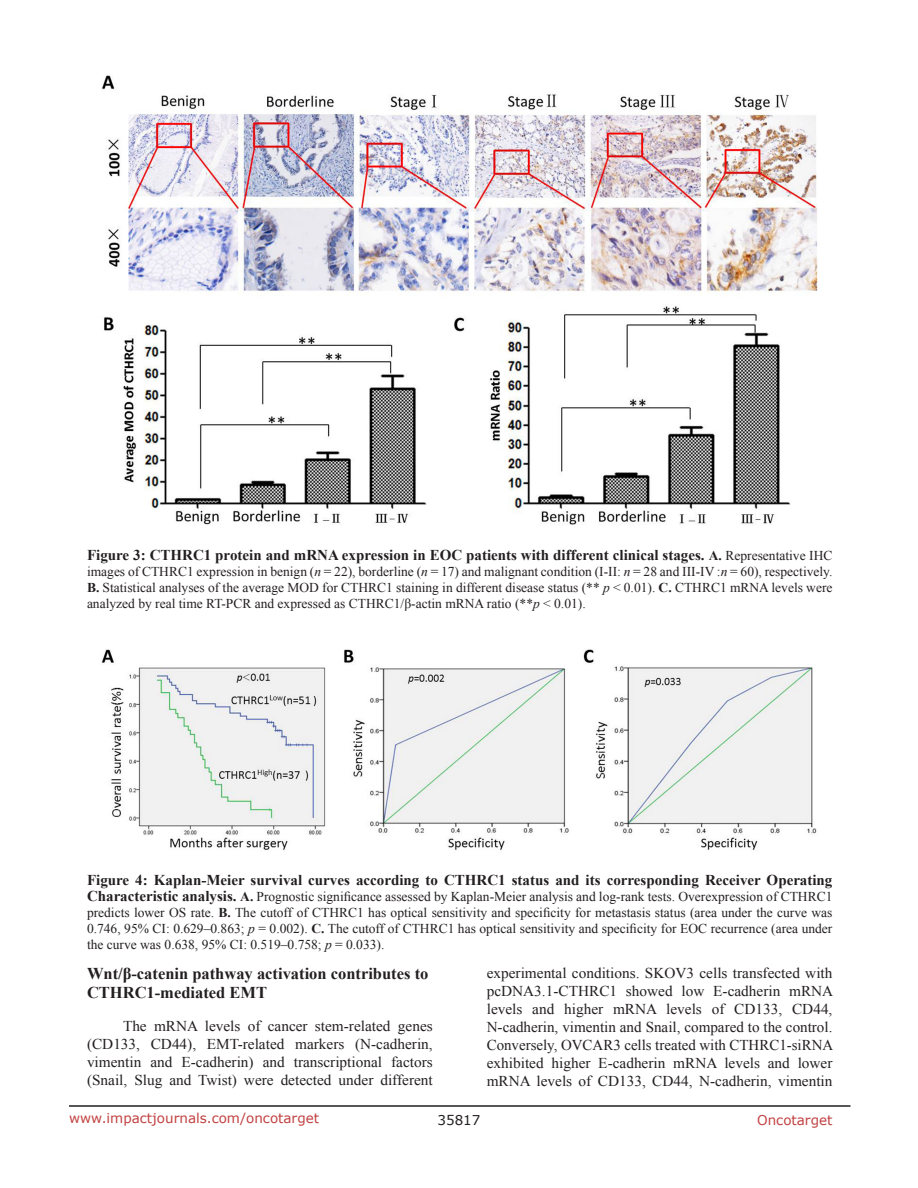
<style>
.page{position:relative;width:918px;height:1188px;background:#fff}
.page>*{position:absolute;margin:0;border:0;box-sizing:border-box;transform-origin:0 0}
.SubHeading{font:700 16.5px/19.8px "Times New Roman";color:#231f20}
.BodyText{font:15px/18px "Times New Roman";color:#231f20;text-align:justify}
.FigureText{font:700 15px "Times New Roman";color:#231f20}
.FigureText-2{font:13.5px/16.2px "Times New Roman";color:#231f20;text-align:justify}
.t1{font:13.5px "Verdana";color:#c24141}
.t2{font:13.5px "Verdana";color:#231f20}
.s1{font-size:13.5px}
.s2{font-weight:400;font-size:13.5px}
.s3{font-style:italic}
.s4{font-weight:700}
.s5{font-weight:700;font-size:15px}
</style>
<div class="page">
<hr style="left:69px;top:1105px;width:781px;height:2px;background:#231f20">
<img style="left:102px;top:75px;width:716px;height:450px">
<img style="left:101px;top:649px;width:716px;height:201px">
<p class="FigureText" style="left:87px;top:544px;width:747px">Figure 3: CTHRC1 protein and mRNA expression in EOC patients with different clinical stages. <span class="s1">A.</span> <span class="s2">Representative IHC</span></p>
<p class="FigureText-2" style="left:87px;top:563px;width:747px">images of CTHRC1 expression in benign (<span class="s3">n</span> = 22), borderline (<span class="s3">n</span> = 17) and malignant condition (I-II: <span class="s3">n</span> = 28 and III-IV :<span class="s3">n</span> = 60), respectively.<br><span class="s4">B.</span> Statistical analyses of the average MOD for CTHRC1 staining in different disease status (** <span class="s3">p</span> &lt; 0.01). <span class="s4">C.</span> CTHRC1 mRNA levels were analyzed by real time RT-PCR and expressed as CTHRC1/β-actin mRNA ratio (**<span class="s3">p</span> &lt; 0.01).</p>
<p class="FigureText" style="left:87px;top:869px;width:747px">Figure 4: Kaplan-Meier survival curves according to CTHRC1 status and its corresponding Receiver Operating</p>
<p class="FigureText-2" style="left:87px;top:888px;width:747px"><span class="s5">Characteristic analysis.</span> <span class="s4">A.</span> Prognostic significance assessed by Kaplan-Meier analysis and log-rank tests. Overexpression of CTHRC1 predicts lower OS rate. <span class="s4">B.</span> The cutoff of CTHRC1 has optical sensitivity and specificity for metastasis status (area under the curve was 0.746, 95% CI: 0.629–0.863; <span class="s3">p</span> = 0.002). <span class="s4">C.</span> The cutoff of CTHRC1 has optical sensitivity and specificity for EOC recurrence (area under the curve was 0.638, 95% CI: 0.519–0.758; <span class="s3">p</span> = 0.033).</p>
<p class="SubHeading" style="left:87px;top:963px;width:343px">Wnt/β-catenin pathway activation contributes to<br>CTHRC1-mediated EMT</p>
<p class="BodyText" style="left:87px;top:1017px;width:347px;text-indent:36px">The mRNA levels of cancer stem-related genes (CD133, CD44), EMT-related markers (N-cadherin, vimentin and E-cadherin) and transcriptional factors (Snail, Slug and Twist) were detected under different</p>
<p class="BodyText" style="left:487px;top:964px;width:348px">experimental conditions. SKOV3 cells transfected with pcDNA3.1-CTHRC1 showed low E-cadherin mRNA levels and higher mRNA levels of CD133, CD44, N-cadherin, vimentin and Snail, compared to the control.<br>Conversely, OVCAR3 cells treated with CTHRC1-siRNA exhibited higher E-cadherin mRNA levels and lower mRNA levels of CD133, CD44, N-cadherin, vimentin</p>
<p class="t1" style="left:69px;top:1109px;width:252px">www.impactjournals.com/oncotarget</p>
<p class="t2" style="left:438px;top:1111px;width:44px">35817</p>
<p class="t1" style="left:757px;top:1111px;width:77px">Oncotarget</p>
</div>
